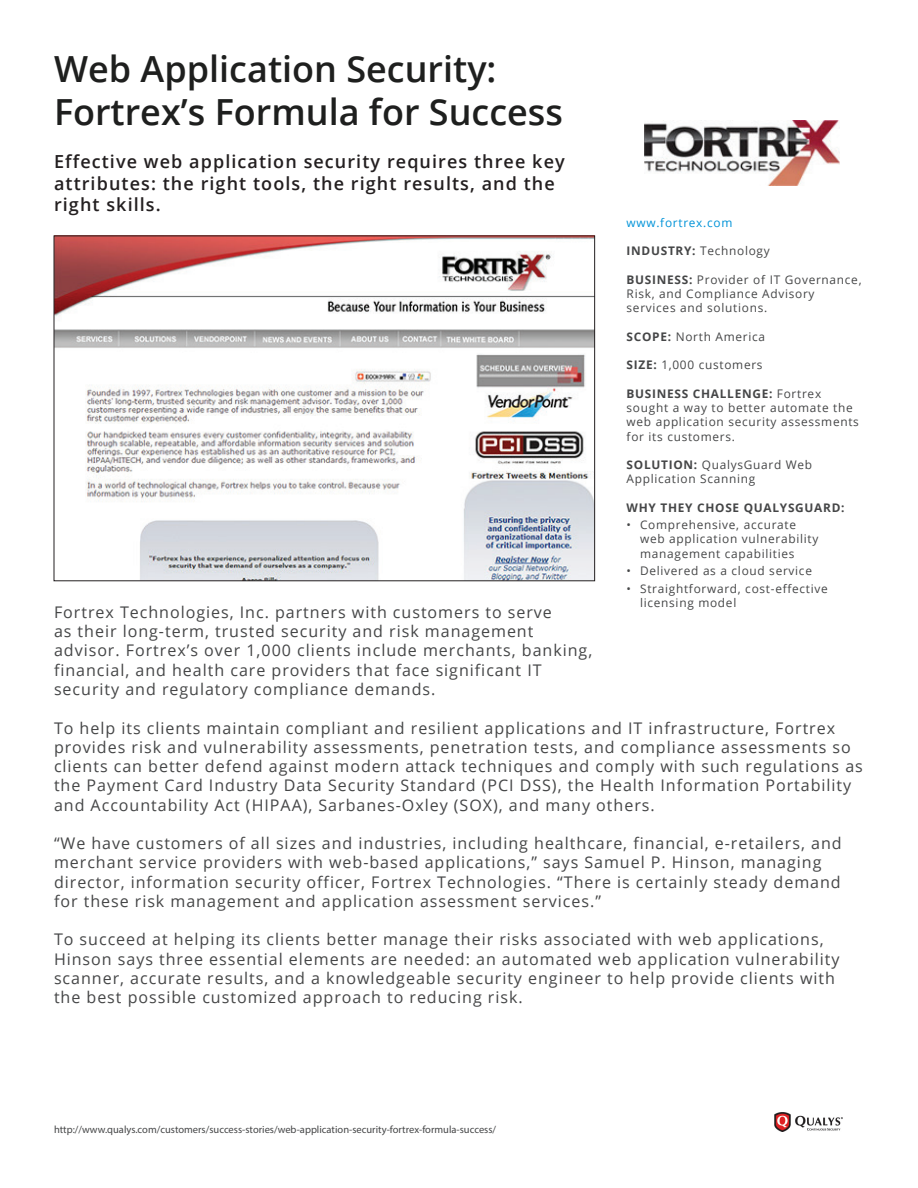
<style>
.page{position:relative;width:918px;height:1188px;background:#fff}
.page>*{position:absolute;margin:0;border:0;box-sizing:border-box;transform-origin:0 0}
.t1{font:600 36px/43.2px "Open Sans";color:#1e1f1e}
.t2{font:600 18px/21.6px "Open Sans";letter-spacing:.06em;color:#231f20}
.t3{font:16.05px/19.2px "Open Sans";letter-spacing:.06em;color:#454647}
.t4{font:11.85px/14.2px "Open Sans";letter-spacing:.06em;color:#454647}
.t5{font:700 11.85px "Open Sans";letter-spacing:.06em;color:#454647}
.t6{font:11.85px "Open Sans";letter-spacing:.06em;color:#0093d8}
.t7{font:10.5px "Myriad Pro";color:#454647}
.s1{font-weight:700}
</style>
<div class="page">
<img style="left:775px;top:1112px;width:68px;height:20px">
<img style="left:56px;top:238px;width:537px;height:341px">
<img style="left:645px;top:120px;width:195px;height:65px">
<h1 class="t1" style="left:54px;top:46px;width:511px">Web Application Security:<br>Fortrex’s Formula for Success</h1>
<p class="t2" style="left:54px;top:150px;width:512px">Effective web application security requires three key attributes: the right tools, the right results, and the right skills.</p>
<p class="t6" style="left:627px;top:215px;width:107px">www.fortrex.com</p>
<p class="t4" style="left:627px;top:244px;width:145px"><span class="s1">INDUSTRY:</span> Technology</p>
<p class="t4" style="left:627px;top:272px;width:236px"><span class="s1">BUSINESS:</span> Provider of IT Governance,<br>Risk, and Compliance Advisory services and solutions.</p>
<p class="t4" style="left:627px;top:329px;width:140px"><span class="s1">SCOPE:</span> North America</p>
<p class="t4" style="left:627px;top:358px;width:137px"><span class="s1">SIZE:</span> 1,000 customers</p>
<p class="t4" style="left:627px;top:386px;width:234px"><span class="s1">BUSINESS CHALLENGE:</span> Fortrex sought a way to better automate the web application security assessments for its customers.</p>
<p class="t4" style="left:627px;top:457px;width:187px"><span class="s1">SOLUTION:</span> QualysGuard Web<br>Application Scanning</p>
<p class="t5" style="left:627px;top:499px;width:219px">WHY THEY CHOSE QUALYSGUARD:</p>
<p class="t4" style="left:640px;top:517px;width:180px;text-indent:-14px">• Comprehensive, accurate web application vulnerability management capabilities</p>
<p class="t4" style="left:627px;top:563px;width:187px">• Delivered as a cloud service</p>
<p class="t4" style="left:640px;top:581px;width:189px;text-indent:-14px">• Straightforward, cost-effective licensing model</p>
<p class="t3" style="left:54px;top:602px;width:540px">Fortrex Technologies, Inc. partners with customers to serve<br>as their long-term, trusted security and risk management advisor. Fortrex’s over 1,000 clients include merchants, banking, financial, and health care providers that face significant IT security and regulatory compliance demands.</p>
<p class="t3" style="left:54px;top:718px;width:810px">To help its clients maintain compliant and resilient applications and IT infrastructure, Fortrex provides risk and vulnerability assessments, penetration tests, and compliance assessments so clients can better defend against modern attack techniques and comply with such regulations as the Payment Card Industry Data Security Standard (PCI DSS), the Health Information Portability and Accountability Act (HIPAA), Sarbanes-Oxley (SOX), and many others.</p>
<p class="t3" style="left:54px;top:833px;width:789px">“We have customers of all sizes and industries, including healthcare, financial, e-retailers, and merchant service providers with web-based applications,” says Samuel P. Hinson, managing director, information security officer, Fortrex Technologies. “There is certainly steady demand for these risk management and application assessment services.”</p>
<p class="t3" style="left:54px;top:930px;width:787px">To succeed at helping its clients better manage their risks associated with web applications, Hinson says three essential elements are needed: an automated web application vulnerability scanner, accurate results, and a knowledgeable security engineer to help provide clients with the best possible customized approach to reducing risk.</p>
<p class="t7" style="left:54px;top:1123px;width:444px">http://www.qualys.com/customers/success-stories/web-application-security-fortrex-formula-success/</p>
</div>
